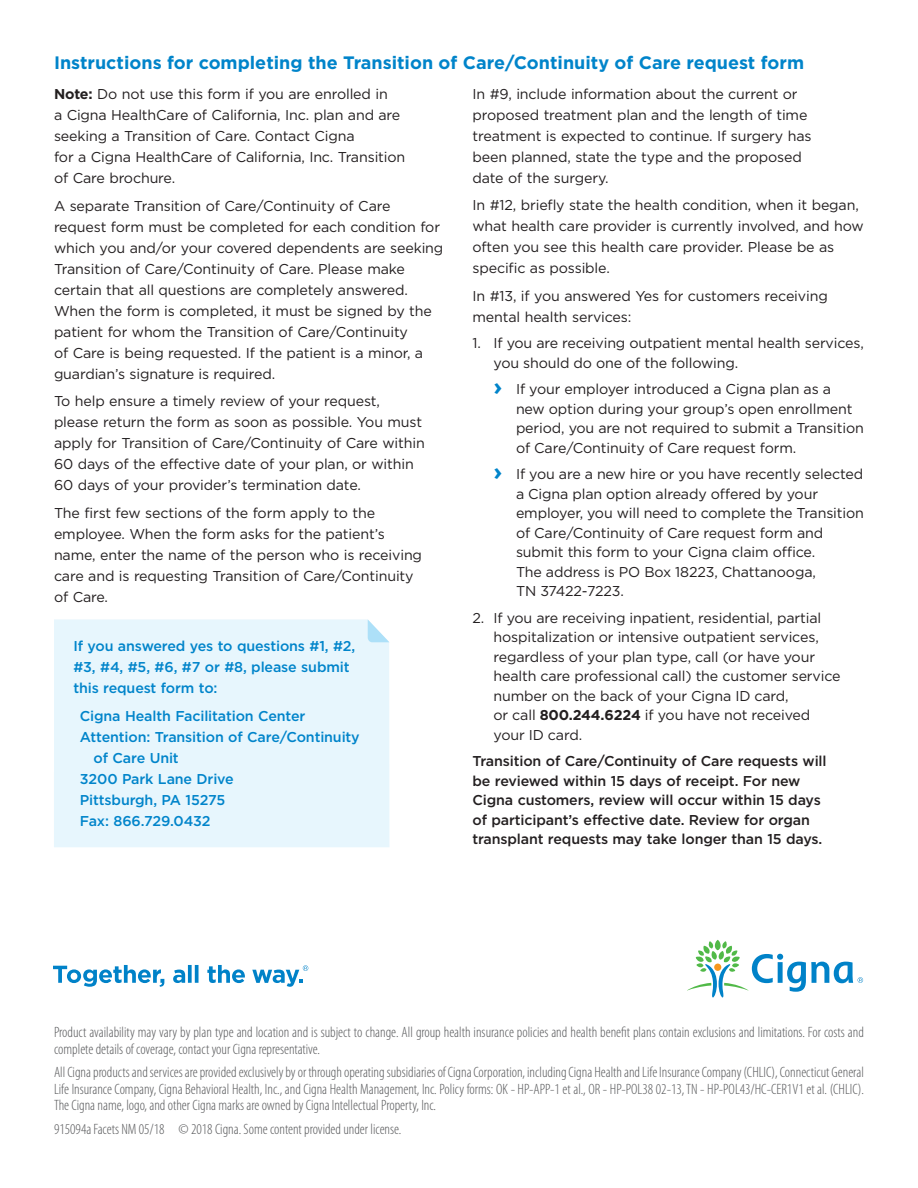
<style>
.page{position:relative;width:918px;height:1188px;background:#fff}
.page>*{position:absolute;margin:0;border:0;box-sizing:border-box;transform-origin:0 0}
.Body_copy__book_9_5{font:700 18px "Gotham";color:#0084ca}
.Legal_copy_Cat{font:300 condensed 15px/16.5px "Myriad Pro";color:#57585a}
.Futura_Book_10pt_tex{font:14.25px/21px "Gotham";letter-spacing:-.01em;color:#231f20}
.Bullet_copy_book_9_5{font:14.25px/19.5px "Gotham";letter-spacing:-.01em;color:#231f20}
.Futura_Book_10pt_tex-2{font:500 14.25px/19.5px "Gotham";letter-spacing:-.01em;color:#231f20}
.Futura_Book_10pt_tex-3{font:500 14.25px/21px "Gotham";letter-spacing:-.01em;color:#0084ca}
.s1{font-weight:700}
.s2{font-weight:700;font-size:24px;color:#0084ca}
</style>
<div class="page">
<svg style="left:53px;top:965px;width:111px;height:22px"></svg>
<svg style="left:173px;top:965px;width:26px;height:18px"></svg>
<svg style="left:207px;top:965px;width:38px;height:18px"></svg>
<svg style="left:252px;top:965px;width:56px;height:22px"></svg>
<svg style="left:687px;top:940px;width:176px;height:57px"></svg>
<div style="left:54px;top:619px;width:335px;height:228px;background:#e7f6fd"></div>
<svg style="left:368px;top:619px;width:21px;height:23px"></svg>
<p class="Body_copy__book_9_5" style="left:54px;top:51px;width:752px">Instructions for completing the Transition of Care/Continuity of Care request form</p>
<p class="Futura_Book_10pt_tex" style="left:54px;top:83px;width:353px"><span class="s1">Note:</span> Do not use this form if you are enrolled in<br>a Cigna HealthCare of California, Inc. plan and are seeking a Transition of Care. Contact Cigna<br>for a Cigna HealthCare of California, Inc. Transition of Care brochure.</p>
<p class="Futura_Book_10pt_tex" style="left:54px;top:195px;width:391px">A separate Transition of Care/Continuity of Care request form must be completed for each condition for which you and/or your covered dependents are seeking Transition of Care/Continuity of Care. Please make certain that all questions are completely answered.<br>When the form is completed, it must be signed by the patient for whom the Transition of Care/Continuity<br>of Care is being requested. If the patient is a minor, a guardian’s signature is required.</p>
<p class="Futura_Book_10pt_tex" style="left:54px;top:391px;width:372px">To help ensure a timely review of your request, please return the form as soon as possible. You must apply for Transition of Care/Continuity of Care within 60 days of the effective date of your plan, or within 60 days of your provider’s termination date.</p>
<p class="Futura_Book_10pt_tex" style="left:54px;top:502px;width:370px">The first few sections of the form apply to the employee. When the form asks for the patient’s name, enter the name of the person who is receiving care and is requesting Transition of Care/Continuity of Care.</p>
<p class="Futura_Book_10pt_tex-3" style="left:73px;top:636px;width:283px">If you answered yes to questions #1, #2, #3, #4, #5, #6, #7 or #8, please submit this request form to:</p>
<p class="Futura_Book_10pt_tex-3" style="left:80px;top:705px;width:227px">Cigna Health Facilitation Center</p>
<p class="Futura_Book_10pt_tex-3" style="left:80px;top:726px;width:281px">Attention: Transition of Care/Continuity</p>
<p class="Futura_Book_10pt_tex-3" style="left:94px;top:747px;width:87px">of Care Unit</p>
<p class="Futura_Book_10pt_tex-3" style="left:80px;top:768px;width:155px">3200 Park Lane Drive</p>
<p class="Futura_Book_10pt_tex-3" style="left:80px;top:789px;width:147px">Pittsburgh, PA 15275</p>
<p class="Futura_Book_10pt_tex-3" style="left:80px;top:810px;width:132px">Fax: 866.729.0432</p>
<p class="Futura_Book_10pt_tex" style="left:472px;top:83px;width:341px">In #9, include information about the current or proposed treatment plan and the length of time treatment is expected to continue. If surgery has been planned, state the type and the proposed date of the surgery.</p>
<p class="Futura_Book_10pt_tex" style="left:472px;top:194px;width:393px">In #12, briefly state the health condition, when it began, what health care provider is currently involved, and how often you see this health care provider. Please be as specific as possible.</p>
<p class="Futura_Book_10pt_tex" style="left:472px;top:285px;width:357px">In #13, if you answered Yes for customers receiving mental health services:</p>
<p class="Bullet_copy_book_9_5" style="left:494px;top:333px;width:372px;text-indent:-21px">1. If you are receiving outpatient mental health services, you should do one of the following.</p>
<p class="Bullet_copy_book_9_5" style="left:516px;top:379px;width:349px;text-indent:-22px"><span class="s2">›</span> If your employer introduced a Cigna plan as a<br>new option during your group’s open enrollment period, you are not required to submit a Transition of Care/Continuity of Care request form.</p>
<p class="Bullet_copy_book_9_5" style="left:516px;top:464px;width:349px;text-indent:-22px"><span class="s2">›</span> If you are a new hire or you have recently selected a Cigna plan option already offered by your employer, you will need to complete the Transition of Care/Continuity of Care request form and submit this form to your Cigna claim office.<br>The address is PO Box 18223, Chattanooga,<br>TN 37422-7223.</p>
<p class="Bullet_copy_book_9_5" style="left:494px;top:608px;width:349px;text-indent:-21px">2. If you are receiving inpatient, residential, partial hospitalization or intensive outpatient services, regardless of your plan type, call (or have your health care professional call) the customer service number on the back of your Cigna ID card,<br>or call <span class="s1">800.244.6224</span> if you have not received your ID card.</p>
<p class="Futura_Book_10pt_tex-2" style="left:472px;top:751px;width:356px">Transition of Care/Continuity of Care requests will be reviewed within 15 days of receipt. For new Cigna customers, review will occur within 15 days of participant’s effective date. Review for organ transplant requests may take longer than 15 days.</p>
<p class="Legal_copy_Cat" style="left:54px;top:1025px;width:811px">Product availability may vary by plan type and location and is subject to change. All group health insurance policies and health benefit plans contain exclusions and limitations. For costs and complete details of coverage, contact your Cigna representative.</p>
<p class="Legal_copy_Cat" style="left:54px;top:1065px;width:812px;text-align:justify">All Cigna products and services are provided exclusively by or through operating subsidiaries of Cigna Corporation, including Cigna Health and Life Insurance Company (CHLIC), Connecticut General Life Insurance Company, Cigna Behavioral Health, Inc., and Cigna Health Management, Inc. Policy forms: OK - HP-APP-1 et al., OR - HP-POL38 02-13, TN - HP-POL43/HC-CER1V1 et al. (CHLIC).<br>The Cigna name, logo, and other Cigna marks are owned by Cigna Intellectual Property, Inc.</p>
<p class="Legal_copy_Cat" style="left:54px;top:1121px;width:349px">915094a Facets NM 05/18 © 2018 Cigna. Some content provided under license.</p>
</div>
